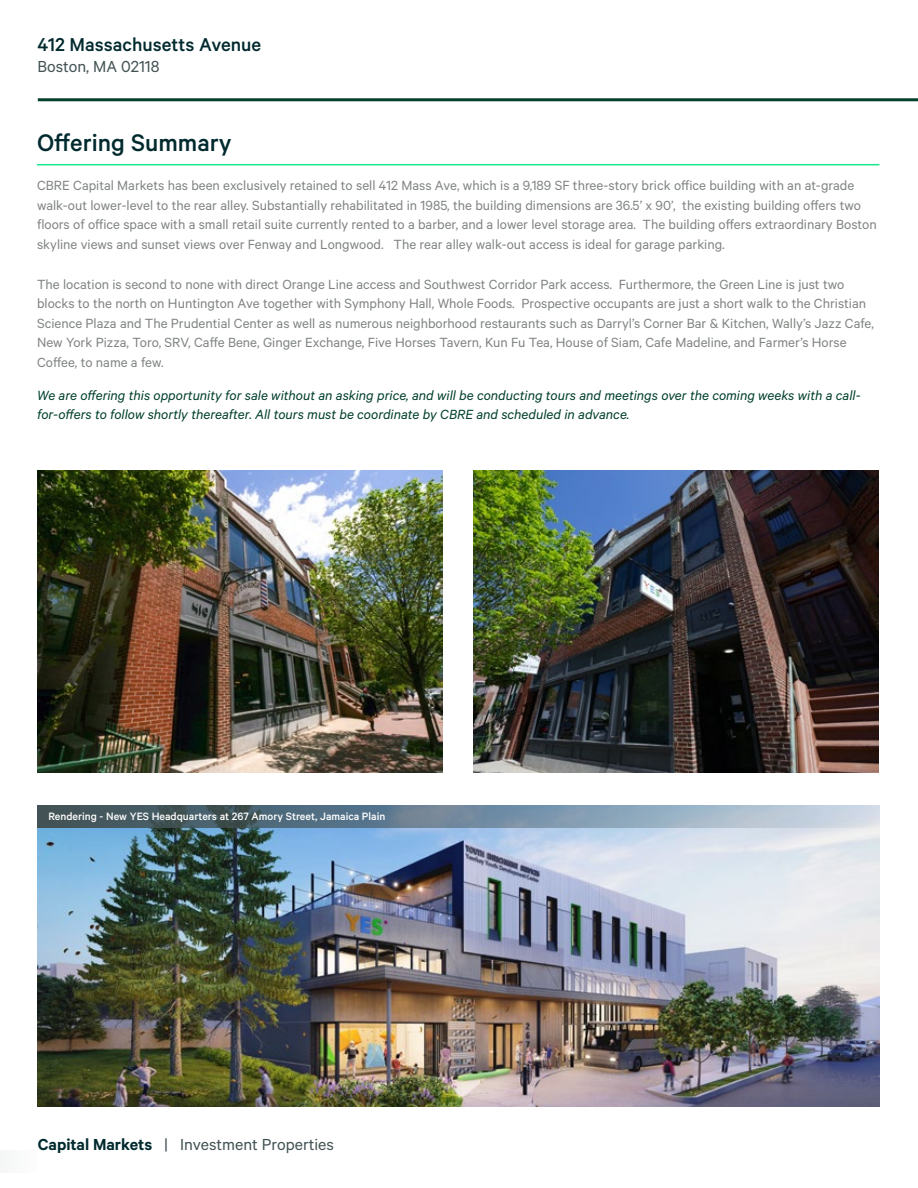
<style>
.page{position:relative;width:918px;height:1188px;background:#fff}
.page>*{position:absolute;margin:0;border:0;box-sizing:border-box;transform-origin:0 0}
.t1{font:500 27px "Calibre";color:#002a2e}
.t2{font:500 21px "Calibre";color:#002a2e}
.t3{font:18px "Calibre";color:#435254}
.t4{font:15px/19.5px "Calibre";color:#808581}
.t5{font:italic 15px/19.5px "Calibre";color:#003f2d}
.t6{font:500 12px "Calibre";color:#fff}
.s1{font-weight:600;color:#002a2e}
</style>
<div class="page">
<hr style="left:38px;top:98px;width:880px;height:3px;background:#00402d">
<hr style="left:37px;top:164px;width:842px;height:1px;background:#17e88f">
<div style="left:0;top:1150px;width:38px;height:22px;background:#f9fafa"></div>
<img style="left:37px;top:805px;width:842px;height:301px">
<img style="left:37px;top:471px;width:406px;height:301px">
<img style="left:474px;top:471px;width:405px;height:301px">
<svg style="left:38px;top:805px;width:841px;height:23px;background:#768b9a"></svg>
<h2 class="t2" style="left:37px;top:33px;width:225px">412 Massachusetts Avenue</h2>
<p class="t3" style="left:37px;top:56px;width:124px">Boston, MA 02118</p>
<h1 class="t1" style="left:37px;top:126px;width:196px">Offering Summary</h1>
<p class="t4" style="left:37px;top:175px;width:841px">CBRE Capital Markets has been exclusively retained to sell 412 Mass Ave, which is a 9,189 SF three-story brick office building with an at-grade walk-out lower-level to the rear alley. Substantially rehabilitated in 1985, the building dimensions are 36.5’ x 90’, the existing building offers two floors of office space with a small retail suite currently rented to a barber, and a lower level storage area. The building offers extraordinary Boston skyline views and sunset views over Fenway and Longwood. The rear alley walk-out access is ideal for garage parking.</p>
<p class="t4" style="left:37px;top:274px;width:839px">The location is second to none with direct Orange Line access and Southwest Corridor Park access. Furthermore, the Green Line is just two blocks to the north on Huntington Ave together with Symphony Hall, Whole Foods. Prospective occupants are just a short walk to the Christian Science Plaza and The Prudential Center as well as numerous neighborhood restaurants such as Darryl’s Corner Bar &amp; Kitchen, Wally’s Jazz Cafe, New York Pizza, Toro, SRV, Caffe Bene, Ginger Exchange, Five Horses Tavern, Kun Fu Tea, House of Siam, Cafe Madeline, and Farmer’s Horse Coffee, to name a few.</p>
<p class="t5" style="left:37px;top:385px;width:825px">We are offering this opportunity for sale without an asking price, and will be conducting tours and meetings over the coming weeks with a call&shy;for-offers to follow shortly thereafter. All tours must be coordinate by CBRE and scheduled in advance.</p>
<p class="t6" style="left:48px;top:809px;width:338px">Rendering - New YES Headquarters at 267 Amory Street, Jamaica Plain</p>
<p class="t3" style="left:38px;top:1134px;width:298px"><span class="s1">Capital Markets</span> | Investment Properties</p>
</div>
